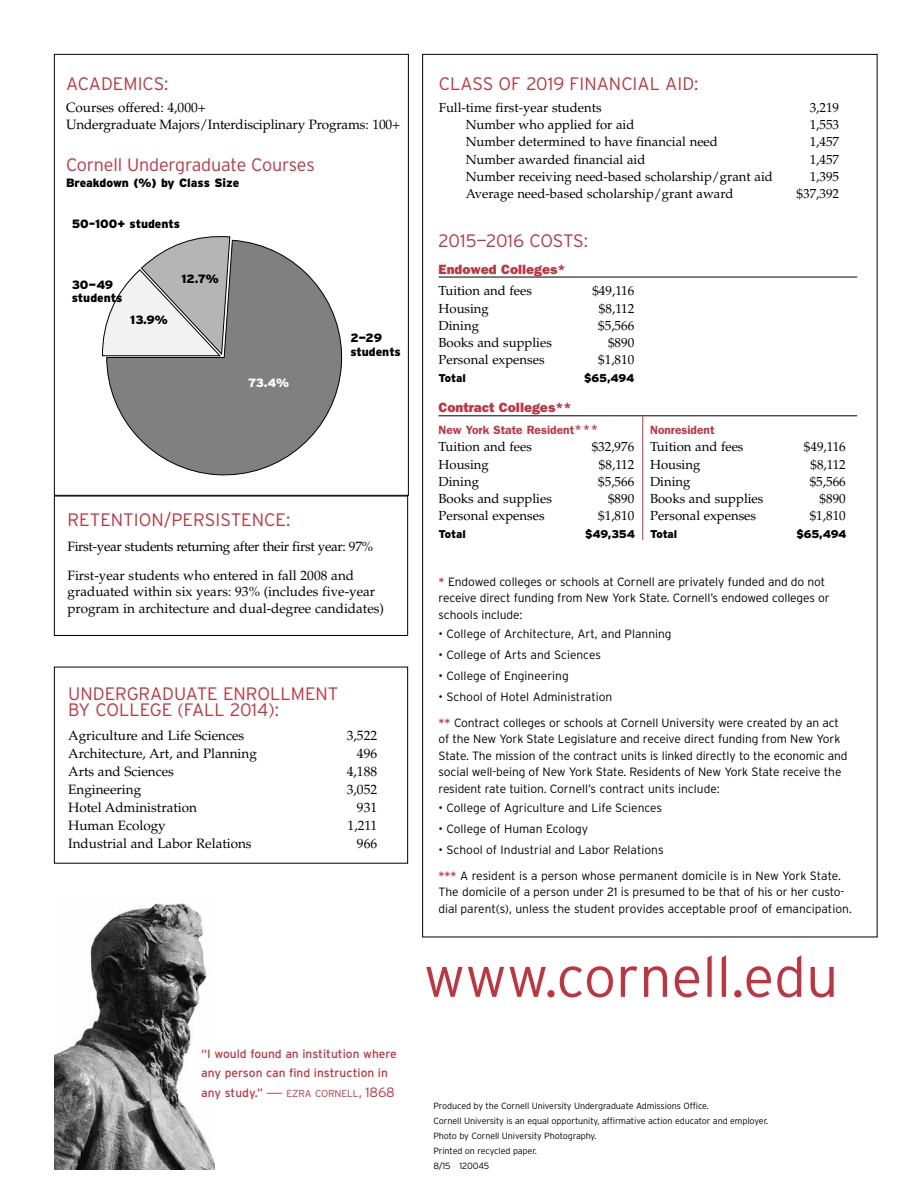
<style>
.page{position:relative;width:918px;height:1188px;background:#fff}
.page>*{position:absolute;margin:0;border:0;box-sizing:border-box;transform-origin:0 0}
.t1{font:300 57px "Interstate";color:#c03440}
.t2{font:300 18px/16.5px "Interstate";color:#c03440}
.t3{font:13.5px/16.5px "Palatino LT Std";color:#000}
.t4{font:13.5px/28.5px "Palatino LT Std";letter-spacing:-.025em;color:#000}
.t5{font:13.5px "ITC Franklin Gothic Std Hvy";color:#c03440}
.t6{font:13.2px "Palatino LT Std";color:#000}
.t7{font:300 12px/16.5px "Interstate";letter-spacing:-.01em;color:#000}
.t8{font:900 12px/13.5px "Interstate";color:#000}
.t9{font:12px/19.5px "Interstate";color:#c03440}
.t10{font:600 12px "ITC Franklin Gothic Std";color:#c03440}
.t11{font:900 12px "Interstate";color:#fff}
.t12{font:900 11.25px "Interstate";letter-spacing:-.015em;color:#000}
.t13{font:300 10.2px "Interstate";letter-spacing:-.015em;color:#c03440}
.t14{font:300 9px/15px "Interstate";letter-spacing:-.01em;color:#000}
.s1{font-weight:400;font-size:12px}
.s2{font-family:"Palatino LT Std";font-weight:400;font-size:15px}
.s3{font-size:13.5px}
.s4{font-weight:400;color:#c03440}
</style>
<div class="page">
<div style="left:54px;top:667px;width:354px;height:197px;border:1px solid #000"></div>
<div style="left:54px;top:496px;width:354px;height:140px;border:1px solid #000"></div>
<hr style="left:439px;top:277px;width:418px;height:1px;background:#000">
<hr style="left:439px;top:415px;width:418px;height:1px;background:#000">
<hr style="left:642px;top:416px;width:1px;height:124px;background:#c03440">
<div style="left:54px;top:54px;width:355px;height:442px;border:1px solid #000"></div>
<svg style="left:106px;top:240px;width:237px;height:236px"></svg>
<svg style="left:102px;top:236px;width:128px;height:120px"></svg>
<img style="left:54px;top:903px;width:160px;height:266px">
<h2 class="t2" style="left:66px;top:75px;width:104px">ACADEMICS:</h2>
<p class="t3" style="left:66px;top:100px;width:336px">Courses offered: 4,000+<br>Undergraduate Majors/Interdisciplinary Programs: 100+</p>
<h2 class="t2" style="left:66px;top:156px;width:250px">Cornell Undergraduate Courses</h2>
<p class="t8" style="left:66px;top:176px;width:175px">Breakdown (%) by Class Size</p>
<p class="t8" style="left:72px;top:217px;width:110px">50–100+ students</p>
<p class="t8" style="left:72px;top:278px;width:52px">30—49 students</p>
<p class="t8" style="left:130px;top:313px;width:39px">13.9%</p>
<p class="t8" style="left:181px;top:272px;width:39px">12.7%</p>
<p class="t11" style="left:248px;top:376px;width:42px">73.4%</p>
<p class="t8" style="left:350px;top:331px;width:52px">2—29 students</p>
<h2 class="t2" style="left:67px;top:511px;width:224px">RETENTION/PERSISTENCE:</h2>
<p class="t4" style="left:67px;top:533px;width:307px">First-year students returning after their first year: 97%<br>First-year students who entered in fall 2008 and</p>
<p class="t3" style="left:67px;top:584px;width:318px">graduated within six years: 93% (includes five-year program in architecture and dual-degree candidates)</p>
<h2 class="t2" style="left:68px;top:685px;width:272px">UNDERGRADUATE ENROLLMENT<br>BY COLLEGE (FALL 2014):</h2>
<p class="t3" style="left:68px;top:728px;width:178px">Agriculture and Life Sciences</p>
<p class="t3" style="left:347px;top:728px;width:32px">3,522</p>
<p class="t3" style="left:68px;top:746px;width:190px">Architecture, Art, and Planning</p>
<p class="t3" style="left:357px;top:746px;width:22px">496</p>
<p class="t3" style="left:68px;top:764px;width:107px">Arts and Sciences</p>
<p class="t3" style="left:347px;top:764px;width:32px">4,188</p>
<p class="t3" style="left:68px;top:782px;width:74px">Engineering</p>
<p class="t3" style="left:347px;top:782px;width:32px">3,052</p>
<p class="t3" style="left:68px;top:800px;width:130px">Hotel Administration</p>
<p class="t3" style="left:357px;top:800px;width:22px">931</p>
<p class="t3" style="left:68px;top:818px;width:99px">Human Ecology</p>
<p class="t3" style="left:348px;top:818px;width:31px">1,211</p>
<p class="t3" style="left:68px;top:836px;width:185px">Industrial and Labor Relations</p>
<p class="t3" style="left:357px;top:836px;width:22px">966</p>
<p class="t9" style="left:201px;top:1044px;width:197px">“I would found an institution where any person can find instruction in</p>
<p class="t13" style="left:201px;top:1087px;width:195px"><span class="s1">any study.”</span> <span class="s2">—</span> EZRA CORNELL<span class="s3">,</span> <span class="s3">1868</span></p>
<h2 class="t2" style="left:439px;top:75px;width:261px">CLASS OF 2019 FINANCIAL AID:</h2>
<p class="t6" style="left:439px;top:100px;width:164px">Full-time first-year students</p>
<p class="t6" style="left:810px;top:100px;width:31px">3,219</p>
<p class="t6" style="left:466px;top:117px;width:170px">Number who applied for aid</p>
<p class="t6" style="left:810px;top:117px;width:31px">1,553</p>
<p class="t6" style="left:466px;top:134px;width:254px">Number determined to have financial need</p>
<p class="t6" style="left:810px;top:134px;width:31px">1,457</p>
<p class="t6" style="left:466px;top:151px;width:181px">Number awarded financial aid</p>
<p class="t6" style="left:810px;top:151px;width:31px">1,457</p>
<p class="t6" style="left:466px;top:169px;width:309px">Number receiving need-based scholarship/grant aid</p>
<p class="t6" style="left:810px;top:169px;width:31px">1,395</p>
<p class="t6" style="left:466px;top:186px;width:269px">Average need-based scholarship/grant award</p>
<p class="t6" style="left:797px;top:186px;width:44px">$37,392</p>
<h2 class="t2" style="left:439px;top:233px;width:151px">2015—2016 COSTS:</h2>
<p class="t5" style="left:439px;top:261px;width:129px">Endowed Colleges*</p>
<p class="t6" style="left:439px;top:283px;width:95px">Tuition and fees</p>
<p class="t6" style="left:592px;top:283px;width:43px">$49,116</p>
<p class="t6" style="left:439px;top:300px;width:52px">Housing</p>
<p class="t6" style="left:599px;top:300px;width:37px">$8,112</p>
<p class="t6" style="left:439px;top:318px;width:42px">Dining</p>
<p class="t6" style="left:598px;top:318px;width:38px">$5,566</p>
<p class="t6" style="left:439px;top:335px;width:115px">Books and supplies</p>
<p class="t6" style="left:608px;top:335px;width:28px">$890</p>
<p class="t6" style="left:439px;top:352px;width:108px">Personal expenses</p>
<p class="t6" style="left:598px;top:352px;width:38px">$1,810</p>
<p class="t12" style="left:439px;top:371px;width:29px">Total</p>
<p class="t12" style="left:584px;top:371px;width:52px">$65,494</p>
<p class="t5" style="left:439px;top:400px;width:134px">Contract Colleges**</p>
<p class="t10" style="left:439px;top:423px;width:161px">New York State Resident<span class="s3">***</span></p>
<p class="t6" style="left:439px;top:439px;width:95px">Tuition and fees</p>
<p class="t6" style="left:592px;top:439px;width:44px">$32,976</p>
<p class="t6" style="left:439px;top:456px;width:52px">Housing</p>
<p class="t6" style="left:599px;top:456px;width:37px">$8,112</p>
<p class="t6" style="left:439px;top:474px;width:42px">Dining</p>
<p class="t6" style="left:598px;top:474px;width:38px">$5,566</p>
<p class="t6" style="left:439px;top:491px;width:115px">Books and supplies</p>
<p class="t6" style="left:608px;top:491px;width:28px">$890</p>
<p class="t6" style="left:439px;top:508px;width:108px">Personal expenses</p>
<p class="t6" style="left:598px;top:508px;width:38px">$1,810</p>
<p class="t12" style="left:439px;top:527px;width:29px">Total</p>
<p class="t12" style="left:585px;top:527px;width:52px">$49,354</p>
<p class="t7" style="left:439px;top:573px;width:393px"><span class="s4">*</span> Endowed colleges or schools at Cornell are privately funded and do not receive direct funding from New York State. Cornell’s endowed colleges or schools include:</p>
<p class="t7" style="left:439px;top:626px;width:235px">• College of Architecture, Art, and Planning</p>
<p class="t7" style="left:439px;top:647px;width:164px">• College of Arts and Sciences</p>
<p class="t7" style="left:439px;top:668px;width:132px">• College of Engineering</p>
<p class="t7" style="left:439px;top:684px;width:402px;line-height:25.5px">• School of Hotel Administration<br><span class="s4">**</span> Contract colleges or schools at Cornell University were created by an act</p>
<p class="t7" style="left:439px;top:731px;width:411px">of the New York State Legislature and receive direct funding from New York State. The mission of the contract units is linked directly to the economic and social well-being of New York State. Residents of New York State receive the resident rate tuition. Cornell’s contract units include:</p>
<p class="t7" style="left:439px;top:800px;width:225px">• College of Agriculture and Life Sciences</p>
<p class="t7" style="left:439px;top:821px;width:151px">• College of Human Ecology</p>
<p class="t7" style="left:439px;top:837px;width:404px;line-height:25.5px">• School of Industrial and Labor Relations<br><span class="s4">***</span> A resident is a person whose permanent domicile is in New York State.</p>
<p class="t7" style="left:439px;top:884px;width:415px">The domicile of a person under 21 is presumed to be that of his or her custo&shy;dial parent(s), unless the student provides acceptable proof of emancipation.</p>
<p class="t10" style="left:650px;top:423px;width:66px">Nonresident</p>
<p class="t6" style="left:650px;top:439px;width:95px">Tuition and fees</p>
<p class="t6" style="left:804px;top:439px;width:43px">$49,116</p>
<p class="t6" style="left:650px;top:456px;width:52px">Housing</p>
<p class="t6" style="left:810px;top:456px;width:37px">$8,112</p>
<p class="t6" style="left:650px;top:474px;width:42px">Dining</p>
<p class="t6" style="left:810px;top:474px;width:38px">$5,566</p>
<p class="t6" style="left:650px;top:491px;width:115px">Books and supplies</p>
<p class="t6" style="left:820px;top:491px;width:28px">$890</p>
<p class="t6" style="left:650px;top:508px;width:108px">Personal expenses</p>
<p class="t6" style="left:810px;top:508px;width:38px">$1,810</p>
<p class="t12" style="left:650px;top:527px;width:29px">Total</p>
<p class="t12" style="left:796px;top:527px;width:52px">$65,494</p>
<h1 class="t1" style="left:424px;top:942px;width:416px">www.cornell.edu</h1>
<p class="t14" style="left:433px;top:1099px;width:336px">Produced by the Cornell University Undergraduate Admissions Office.<br>Cornell University is an equal opportunity, affirmative action educator and employer.<br>Photo by Cornell University Photography.<br>Printed on recycled paper.<br>8/15 120045</p>
</div>
